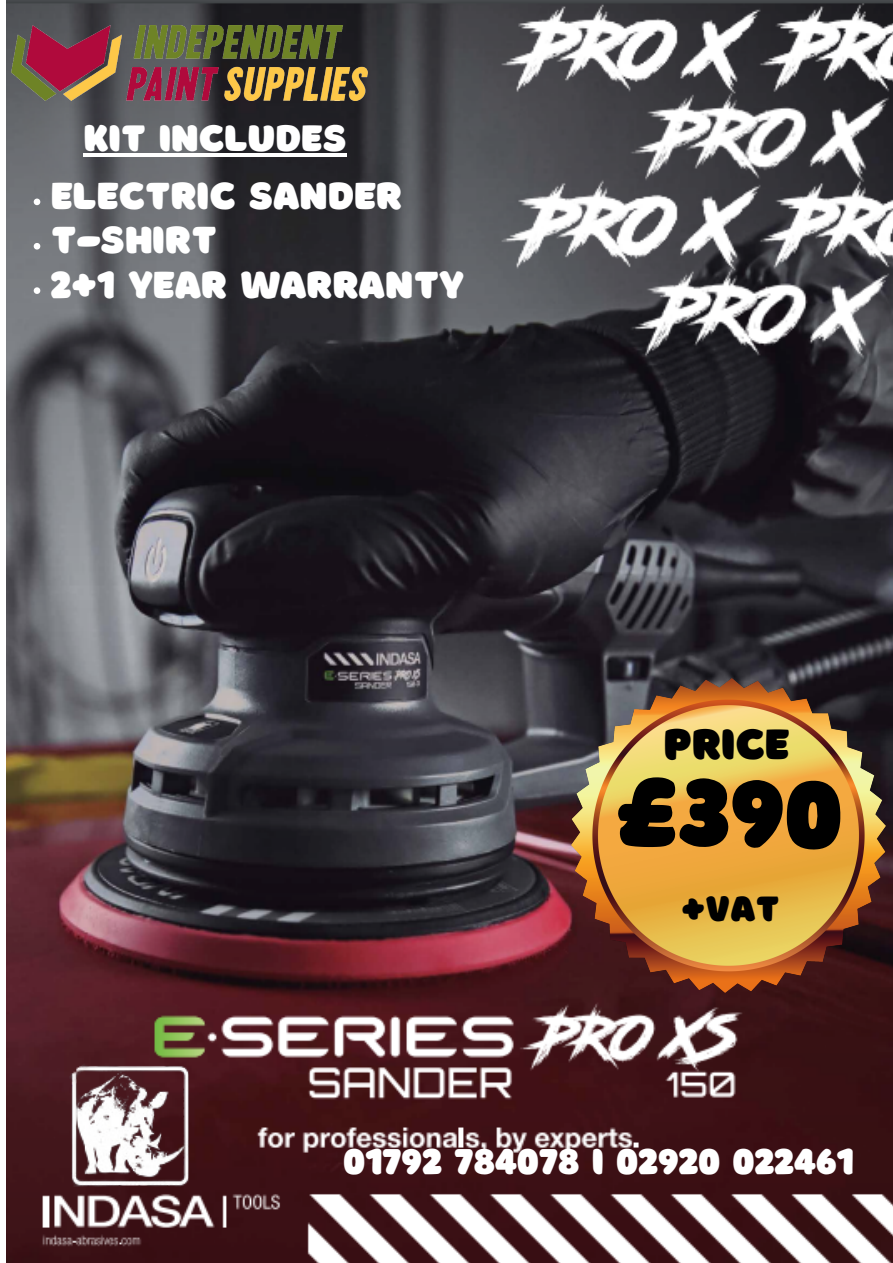
<style>
.page{position:relative;width:893px;height:1263px;background:#fff}
.page>*{position:absolute;margin:0;border:0;box-sizing:border-box;transform-origin:0 0}
.t1{font:98.93px "Borsok";color:#000}
.t2{font:44.17px "Borsok";color:#000}
.t3{font:39.38px "Borsok";color:#fff}
.t4{font:38.4px "Borsok";color:#fff}
.t5{font:37.42px "Borsok";color:#fff}
.t6{font:36.75px "Borsok";color:#000}
</style>
<div class="page">
<img style="left:6px;top:0;width:887px;height:1263px">
<img style="left:12px;top:25px;width:356px;height:75px">
<img style="left:70px;top:1063px;width:118px;height:124px">
<img style="left:572px;top:679px;width:313px;height:313px">
<svg style="left:34px;top:199px;width:6px;height:6px"></svg>
<svg style="left:34px;top:243px;width:6px;height:7px"></svg>
<svg style="left:34px;top:287px;width:6px;height:7px"></svg>
<hr style="left:84px;top:153px;width:263px;height:3px;background:#fff">
<p class="t4" style="left:84px;top:115px;width:265px">KIT INCLUDES</p>
<p class="t3" style="left:51px;top:172px;width:353px">ELECTRIC SANDER</p>
<p class="t3" style="left:51px;top:216px;width:168px">T-SHIRT</p>
<p class="t3" style="left:51px;top:261px;width:415px">2+1 YEAR WARRANTY</p>
<p class="t2" style="left:663px;top:717px;width:128px">PRICE</p>
<p class="t1" style="left:617px;top:752px;width:228px;rotate:1deg">£390</p>
<p class="t6" style="left:681px;top:887px;width:99px">+VAT</p>
<p class="t5" style="left:343px;top:1139px;width:512px">01792 784078 I 02920 022461</p>
</div>
